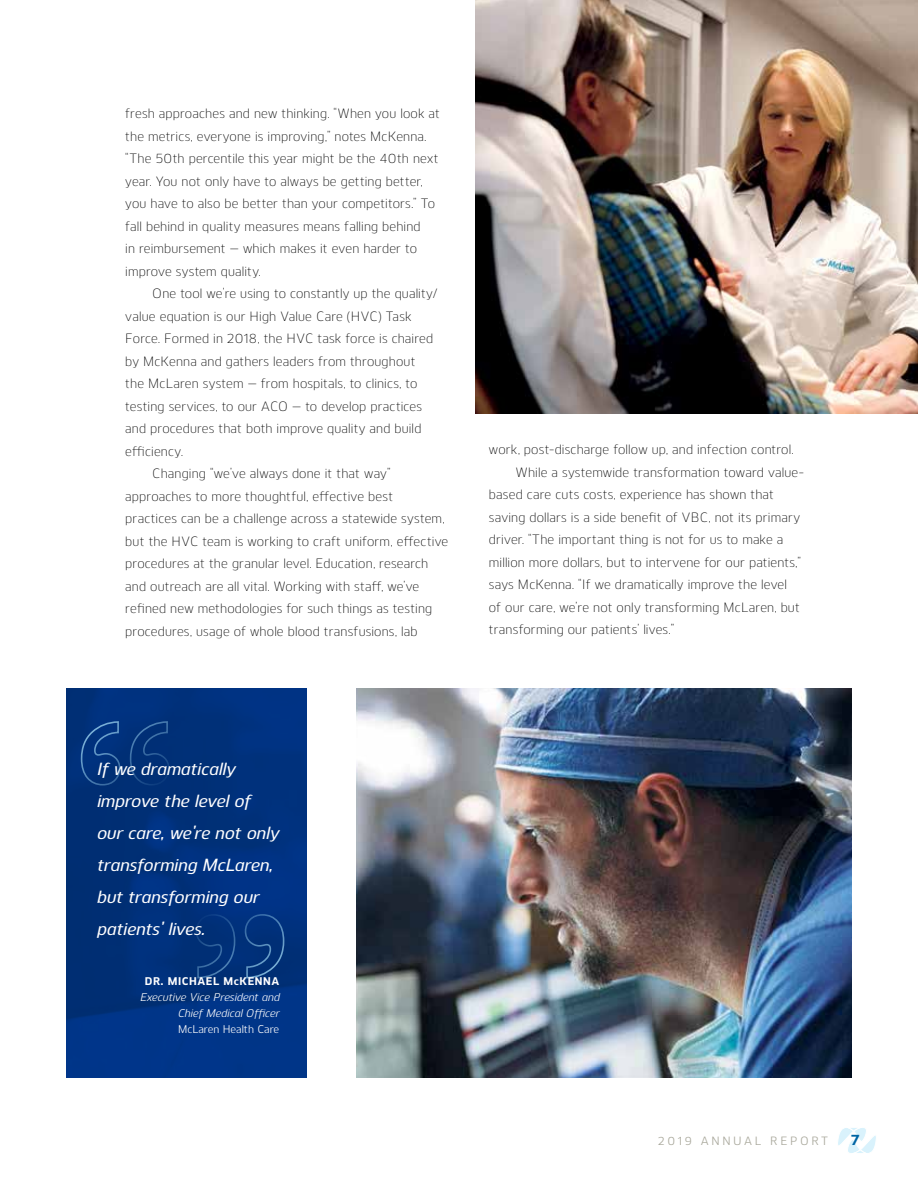
<style>
.page{position:relative;width:918px;height:1188px;background:#fff}
.page>*{position:absolute;margin:0;border:0;box-sizing:border-box;transform-origin:0 0}
.t1{font:italic 500 17.55px/32px "Kobern";color:#fff}
.t2{font:700 15px "Kobern";color:#0065a4}
.t3{font:300 13.5px/22.5px "Kobern";letter-spacing:.01em;color:#000}
.t4{font:12px "Kobern";letter-spacing:.22em;color:#a7a699}
.t5{font:italic 11.25px/16px "Kobern";color:#fff;text-align:right}
.t6{font:700 11.25px "Kobern";letter-spacing:.05em;color:#fff}
.t7{font:11.25px "Kobern";color:#fff}
</style>
<div class="page">
<svg style="left:838px;top:1128px;width:38px;height:25px"></svg>
<img style="left:356px;top:688px;width:496px;height:390px">
<img style="left:475px;top:0;width:443px;height:414px">
<div style="left:66px;top:688px;width:241px;height:390px;background:linear-gradient(to bottom,#003078,#003382)"></div>
<svg style="left:80px;top:720px;width:90px;height:66px;background:#07387e"></svg>
<svg style="left:195px;top:913px;width:90px;height:66px;background:#07377d"></svg>
<p class="t3" style="left:125px;top:102px;width:316px">fresh approaches and new thinking. “When you look at the metrics, everyone is improving,” notes McKenna. “The 50th percentile this year might be the 40th next year. You not only have to always be getting better, you have to also be better than your competitors.” To fall behind in quality measures means falling behind<br>in reimbursement — which makes it even harder to improve system quality.</p>
<p class="t3" style="left:152px;top:282px;width:287px">One tool we’re using to constantly up the quality/</p>
<p class="t3" style="left:125px;top:304px;width:288px">value equation is our High Value Care (HVC) Task</p>
<p class="t3" style="left:125px;top:327px;width:309px">Force. Formed in 2018, the HVC task force is chaired</p>
<p class="t3" style="left:125px;top:349px;width:292px">by McKenna and gathers leaders from throughout</p>
<p class="t3" style="left:125px;top:372px;width:294px">the McLaren system — from hospitals, to clinics, to</p>
<p class="t3" style="left:125px;top:394px;width:298px">testing services, to our ACO — to develop practices</p>
<p class="t3" style="left:125px;top:417px;width:298px">and procedures that both improve quality and build</p>
<p class="t3" style="left:125px;top:439px;width:59px">efficiency.</p>
<p class="t3" style="left:152px;top:462px;width:240px">Changing “we’ve always done it that way”</p>
<p class="t3" style="left:125px;top:484px;width:270px">approaches to more thoughtful, effective best</p>
<p class="t3" style="left:125px;top:507px;width:321px">practices can be a challenge across a statewide system,</p>
<p class="t3" style="left:125px;top:529px;width:325px">but the HVC team is working to craft uniform, effective</p>
<p class="t3" style="left:125px;top:552px;width:305px">procedures at the granular level. Education, research</p>
<p class="t3" style="left:125px;top:574px;width:296px">and outreach are all vital. Working with staff, we’ve</p>
<p class="t3" style="left:125px;top:597px;width:308px">refined new methodologies for such things as testing</p>
<p class="t3" style="left:125px;top:619px;width:294px">procedures, usage of whole blood transfusions, lab</p>
<p class="t3" style="left:489px;top:438px;width:306px">work, post-discharge follow up, and infection control.</p>
<p class="t3" style="left:516px;top:460px;width:290px">While a systemwide transformation toward value-</p>
<p class="t3" style="left:489px;top:483px;width:287px">based care cuts costs, experience has shown that</p>
<p class="t3" style="left:489px;top:505px;width:313px">saving dollars is a side benefit of VBC, not its primary</p>
<p class="t3" style="left:489px;top:528px;width:296px">driver. “The important thing is not for us to make a</p>
<p class="t3" style="left:489px;top:550px;width:314px">million more dollars, but to intervene for our patients,”</p>
<p class="t3" style="left:489px;top:573px;width:299px">says McKenna. “If we dramatically improve the level</p>
<p class="t3" style="left:489px;top:595px;width:313px">of our care, we’re not only transforming McLaren, but</p>
<p class="t3" style="left:489px;top:618px;width:187px">transforming our patients’ lives.”</p>
<p class="t1" style="left:96px;top:752px;width:184px">If we dramatically improve the level of our care, we’re not only transforming McLaren, but transforming our patients’ lives.</p>
<p class="t6" style="left:145px;top:973px;width:136px">DR. MICHAEL MCKENNA</p>
<p class="t5" style="left:140px;top:988px;width:141px">Executive Vice President and<br>Chief Medical Officer</p>
<p class="t7" style="left:178px;top:1022px;width:103px">McLaren Health Care</p>
<p class="t4" style="left:658px;top:1133px;width:64px">2019 ANNU</p>
<p class="t4" style="left:744px;top:1133px;width:47px">AL REPO</p>
<p class="t4" style="left:811px;top:1133px;width:17px">RT</p>
<p class="t2" style="left:851px;top:1130px;width:10px">7</p>
</div>
